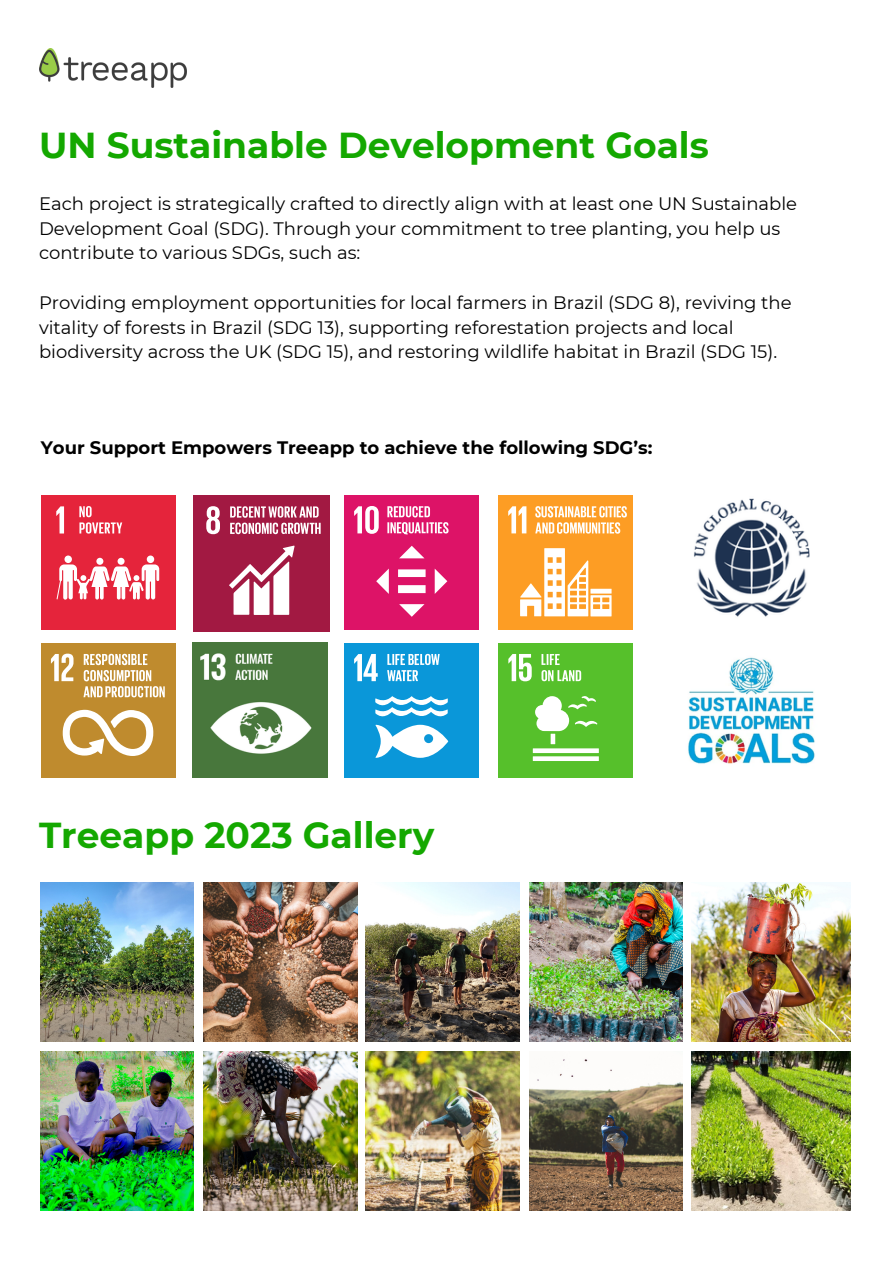
<style>
.page{position:relative;width:893px;height:1264px;background:#fff}
.page>*{position:absolute;margin:0;border:0;box-sizing:border-box;transform-origin:0 0}
.t1{font:700 36px "Montserrat";color:#14a800}
.t2{font:18px/24.8px "Montserrat";color:#000}
.t3{font:700 18px "Montserrat";color:#000}
</style>
<div class="page">
<img style="left:41px;top:882px;width:153px;height:159px">
<img style="left:41px;top:1051px;width:153px;height:159px">
<img style="left:204px;top:1051px;width:153px;height:159px">
<img style="left:204px;top:882px;width:153px;height:159px">
<img style="left:39px;top:48px;width:147px;height:40px">
<div style="left:41px;top:495px;width:134px;height:134px;background:#e5243b"></div>
<svg style="left:56px;top:506px;width:103px;height:93px"></svg>
<div style="left:41px;top:642px;width:134px;height:135px;background:#bf8b2e"></div>
<svg style="left:51px;top:653px;width:114px;height:103px"></svg>
<div style="left:498px;top:642px;width:135px;height:135px;background:#56c02b"></div>
<svg style="left:508px;top:654px;width:23px;height:27px"></svg>
<svg style="left:532px;top:696px;width:66px;height:65px"></svg>
<svg style="left:541px;top:654px;width:40px;height:27px"></svg>
<div style="left:344px;top:495px;width:135px;height:134px;background:#dd1367"></div>
<svg style="left:354px;top:506px;width:24px;height:28px"></svg>
<svg style="left:387px;top:506px;width:61px;height:28px"></svg>
<svg style="left:376px;top:545px;width:71px;height:71px"></svg>
<div style="left:498px;top:495px;width:135px;height:134px;background:#fd9d24"></div>
<svg style="left:508px;top:506px;width:18px;height:27px"></svg>
<svg style="left:520px;top:548px;width:91px;height:68px"></svg>
<svg style="left:535px;top:506px;width:92px;height:28px"></svg>
<img style="left:193px;top:642px;width:134px;height:135px">
<div style="left:344px;top:642px;width:135px;height:135px;background:#0a97d9"></div>
<svg style="left:354px;top:654px;width:94px;height:103px"></svg>
<img style="left:688px;top:657px;width:127px;height:107px">
<img style="left:366px;top:882px;width:153px;height:159px">
<img style="left:529px;top:882px;width:153px;height:159px">
<img style="left:366px;top:1051px;width:153px;height:159px">
<img style="left:529px;top:1059px;width:153px;height:151px">
<img style="left:691px;top:882px;width:159px;height:159px">
<img style="left:691px;top:1051px;width:159px;height:159px">
<img style="left:694px;top:498px;width:115px;height:119px">
<div style="left:193px;top:495px;width:137px;height:136px;background:#a21942"></div>
<svg style="left:206px;top:506px;width:14px;height:28px"></svg>
<svg style="left:229px;top:545px;width:65px;height:70px"></svg>
<svg style="left:230px;top:506px;width:90px;height:28px"></svg>
<p class="t1" style="left:39px;top:123px;width:671px">UN Sustainable Development Goals</p>
<p class="t2" style="left:39px;top:191px;width:759px">Each project is strategically crafted to directly align with at least one UN Sustainable<br>Development Goal (SDG). Through your commitment to tree planting, you help us contribute to various SDGs, such as:</p>
<p class="t2" style="left:39px;top:290px;width:754px">Providing employment opportunities for local farmers in Brazil (SDG 8), reviving the vitality of forests in Brazil (SDG 13), supporting reforestation projects and local biodiversity across the UK (SDG 15), and restoring wildlife habitat in Brazil (SDG 15).</p>
<p class="t3" style="left:41px;top:436px;width:613px">Your Support Empowers Treeapp to achieve the following SDG’s:</p>
<p class="t1" style="left:39px;top:813px;width:397px">Treeapp 2023 Gallery</p>
</div>
